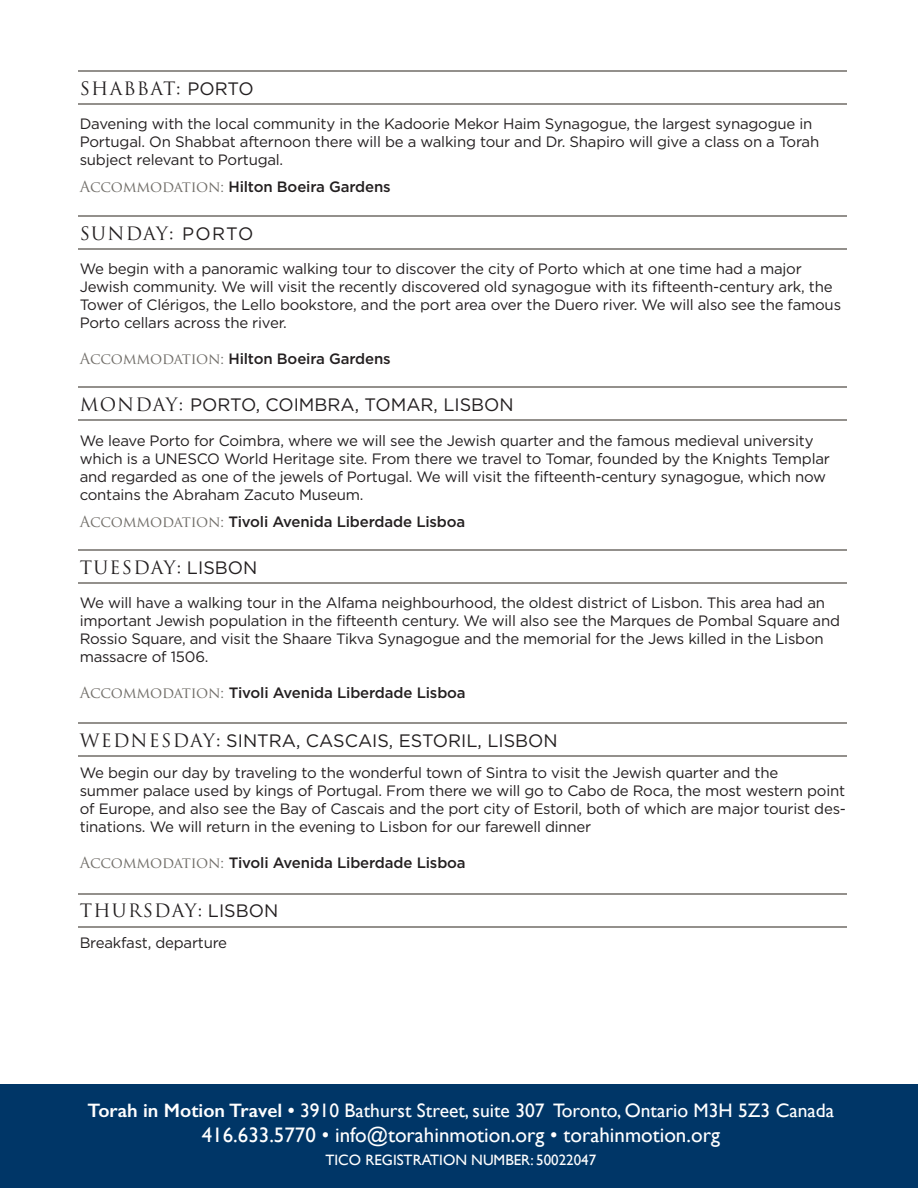
<style>
.page{position:relative;width:918px;height:1188px;background:#fff}
.page>*{position:absolute;margin:0;border:0;box-sizing:border-box;transform-origin:0 0}
.t1{font:21px "Gill Sans";color:#fff}
.t2{font:19.5px "Gill Sans";color:#fff}
.t3{font:18px "Gotham";color:#231f20}
.t4{font:18px "Trajan Pro";letter-spacing:.07em;color:#231f20}
.t5{font:15px/18px "Gotham";letter-spacing:-.015em;color:#231f20}
.t6{font:500 15px "Gotham";letter-spacing:-.01em;color:#231f20}
.t7{font:15px "Gill Sans";color:#fff}
.s1{font-family:"Gotham"}
.s2{font-family:"Trajan Pro 3";font-weight:400;color:#726f6a}
.s3{font-family:"Trajan Pro"}
.s4{font-weight:600}
</style>
<div class="page">
<div style="left:0;top:1084px;width:918px;height:104px;background:#003667"></div>
<hr style="left:78px;top:70px;width:768px;height:1px;background:#93908c">
<hr style="left:78px;top:216px;width:768px;height:1px;background:#93908c">
<hr style="left:78px;top:387px;width:768px;height:1px;background:#93908c">
<hr style="left:78px;top:550px;width:768px;height:1px;background:#93908c">
<hr style="left:78px;top:723px;width:768px;height:1px;background:#93908c">
<hr style="left:78px;top:894px;width:768px;height:1px;background:#93908c">
<hr style="left:78px;top:103px;width:768px;height:1px;background:#93908c">
<hr style="left:78px;top:248px;width:768px;height:2px;background:#93908c">
<hr style="left:78px;top:419px;width:768px;height:2px;background:#93908c">
<hr style="left:78px;top:582px;width:768px;height:2px;background:#93908c">
<hr style="left:78px;top:755px;width:768px;height:2px;background:#93908c">
<hr style="left:78px;top:926px;width:768px;height:2px;background:#93908c">
<p class="t4" style="left:80px;top:77px;width:176px">SHABBAT: <span class="s1">PORTO</span></p>
<p class="t5" style="left:80px;top:115px;width:741px">Davening with the local community in the Kadoorie Mekor Haim Synagogue, the largest synagogue in<br>Portugal. On Shabbat afternoon there will be a walking tour and Dr. Shapiro will give a class on a Torah subject relevant to Portugal.</p>
<p class="t6" style="left:80px;top:177px;width:313px"><span class="s2">Accommodation:</span> Hilton Boeira Gardens</p>
<p class="t4" style="left:80px;top:222px;width:175px">SUNDAY: <span class="s1">PORTO</span></p>
<p class="t5" style="left:80px;top:259px;width:763px">We begin with a panoramic walking tour to discover the city of Porto which at one time had a major Jewish community. We will visit the recently discovered old synagogue with its fifteenth-century ark, the Tower of Clérigos, the Lello bookstore, and the port area over the Duero river. We will also see the famous Porto cellars across the river.</p>
<p class="t6" style="left:80px;top:349px;width:313px"><span class="s2">Accommodation:</span> Hilton Boeira Gardens</p>
<p class="t3" style="left:80px;top:393px;width:436px"><span class="s3">MONDAY:</span> PORTO, COIMBRA, TOMAR, LISBON</p>
<p class="t5" style="left:80px;top:431px;width:752px">We leave Porto for Coimbra, where we will see the Jewish quarter and the famous medieval university which is a UNESCO World Heritage site. From there we travel to Tomar, founded by the Knights Templar and regarded as one of the jewels of Portugal. We will visit the fifteenth-century synagogue, which now contains the Abraham Zacuto Museum.</p>
<p class="t6" style="left:80px;top:511px;width:387px"><span class="s2">Accommodation:</span> Tivoli Avenida Liberdade Lisboa</p>
<p class="t4" style="left:80px;top:556px;width:179px">TUESDAY: <span class="s1">LISBON</span></p>
<p class="t5" style="left:80px;top:594px;width:762px">We will have a walking tour in the Alfama neighbourhood, the oldest district of Lisbon. This area had an important Jewish population in the fifteenth century. We will also see the Marques de Pombal Square and Rossio Square, and visit the Shaare Tikva Synagogue and the memorial for the Jews killed in the Lisbon massacre of 1506.</p>
<p class="t6" style="left:80px;top:683px;width:388px"><span class="s2">Accommodation:</span> Tivoli Avenida Liberdade Lisboa</p>
<p class="t3" style="left:80px;top:729px;width:480px"><span class="s3">WEDNESDAY:</span> SINTRA, CASCAIS, ESTORIL, LISBON</p>
<p class="t5" style="left:80px;top:764px;width:768px">We begin our day by traveling to the wonderful town of Sintra to visit the Jewish quarter and the<br>summer palace used by kings of Portugal. From there we will go to Cabo de Roca, the most western point of Europe, and also see the Bay of Cascais and the port city of Estoril, both of which are major tourist des&shy;tinations. We will return in the evening to Lisbon for our farewell dinner</p>
<p class="t6" style="left:80px;top:853px;width:388px"><span class="s2">Accommodation:</span> Tivoli Avenida Liberdade Lisboa</p>
<p class="t4" style="left:80px;top:899px;width:200px">THURSDAY: <span class="s1">LISBON</span></p>
<p class="t5" style="left:80px;top:934px;width:149px">Breakfast, departure</p>
<h2 class="t2" style="left:88px;top:1099px;width:748px"><span class="s4">Torah in Motion Travel •</span> 3910 Bathurst Street, suite 307 Toronto, Ontario M3H 5Z3 Canada</h2>
<h1 class="t1" style="left:202px;top:1123px;width:520px">416.633.5770 • info@torahinmotion.org • torahinmotion.org</h1>
<p class="t7" style="left:325px;top:1151px;width:272px">TICO REGISTRATION NUMBER: 50022047</p>
</div>
